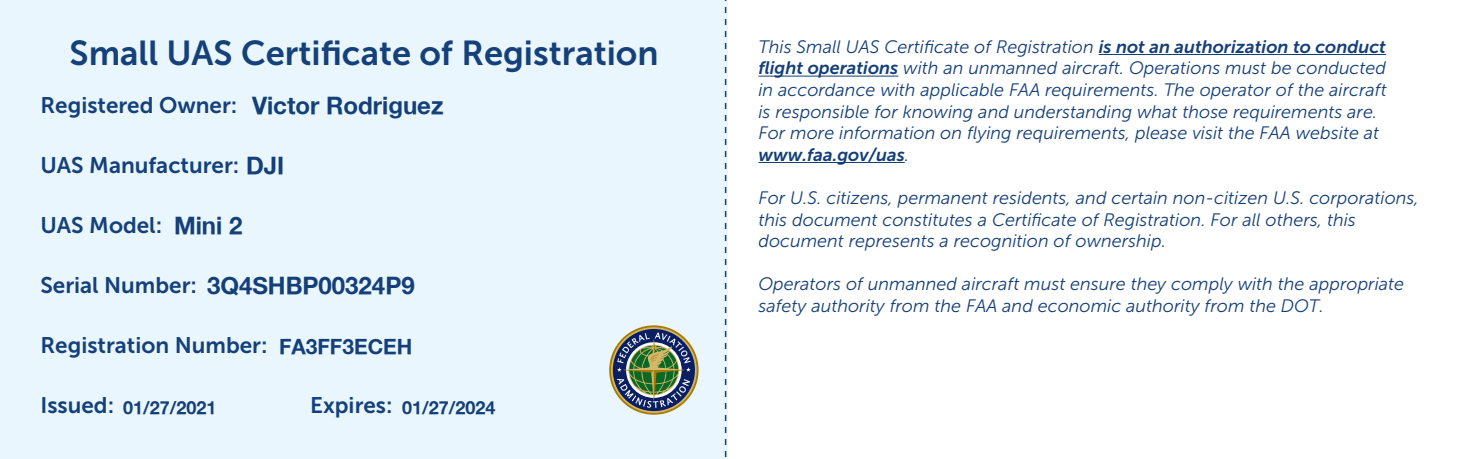
<style>
.page{position:relative;width:1458px;height:459px;background:#fff}
.page>*{position:absolute;margin:0;border:0;box-sizing:border-box;transform-origin:0 0}
.t1{font:34.5px "Museo Sans 700";color:#15407a}
.t2{font:700 24px "Helvetica Neue";color:#143f79}
.t3{font:22.5px "Museo Sans 700";color:#15407a}
.t4{font:700 21px "Helvetica Neue";color:#143f79}
.t5{font:italic 18px/21.6px "Museo Sans 300";color:#143f79}
.t6{font:700 18px "Helvetica Neue";color:#143f79}
.t7{font:italic 18px "Museo Sans 700";color:#143f79}
.s1{font-family:"Helvetica Neue";font-weight:700;font-size:24px;color:#143f79}
.s2{font-family:"Museo Sans 700";font-weight:400;font-size:22.5px;color:#15407a}
.s3{font-family:"Museo Sans 700"}
.s4{font-family:"Museo Sans 300"}
</style>
<div class="page">
<div style="left:0;top:0;width:728px;height:459px;background:#e9f6fd"></div>
<svg style="left:609px;top:325px;width:90px;height:90px"></svg>
<svg style="left:725px;top:0;width:1px;height:457px"></svg>
<hr style="left:1099px;top:54px;width:287px;height:1px;background:#143f79">
<hr style="left:758px;top:76px;width:140px;height:1px;background:#143f79">
<hr style="left:758px;top:162px;width:147px;height:1px;background:#143f79">
<h1 class="t1" style="left:70px;top:34px;width:591px">Small UAS Certificate of Registration</h1>
<p class="t3" style="left:40px;top:92px;width:198px">Registered Owner:</p>
<p class="t3" style="left:40px;top:152px;width:245px">UAS Manufacturer: <span class="s1">DJI</span></p>
<h2 class="t2" style="left:252px;top:91px;width:193px">Victor Rodriguez</h2>
<p class="t3" style="left:40px;top:212px;width:123px">UAS Model:</p>
<h2 class="t2" style="left:174px;top:211px;width:70px">Mini 2</h2>
<h2 class="t2" style="left:40px;top:271px;width:376px"><span class="s2">Serial Number:</span> 3Q4SHBP00324P9</h2>
<p class="t3" style="left:40px;top:333px;width:229px">Registration Number:</p>
<p class="t3" style="left:40px;top:393px;width:75px">Issued:</p>
<p class="t3" style="left:310px;top:393px;width:84px">Expires:</p>
<p class="t4" style="left:279px;top:334px;width:135px">FA3FF3ECEH</p>
<p class="t6" style="left:123px;top:396px;width:95px">01/27/2021</p>
<p class="t6" style="left:402px;top:396px;width:95px">01/27/2024</p>
<p class="t5" style="left:758px;top:36px;width:630px">This Small UAS Certificate of Registration <span class="s3">is not an authorization to conduct flight operations</span> with an unmanned aircraft. Operations must be conducted in accordance with applicable FAA requirements. The operator of the aircraft is responsible for knowing and understanding what those requirements are.<br>For more information on flying requirements, please visit the FAA website at</p>
<p class="t7" style="left:758px;top:144px;width:152px">www.faa.gov/uas<span class="s4">.</span></p>
<p class="t5" style="left:758px;top:187px;width:662px">For U.S. citizens, permanent residents, and certain non-citizen U.S. corporations, this document constitutes a Certificate of Registration. For all others, this document represents a recognition of ownership.</p>
<p class="t5" style="left:758px;top:273px;width:647px">Operators of unmanned aircraft must ensure they comply with the appropriate safety authority from the FAA and economic authority from the DOT.</p>
</div>
